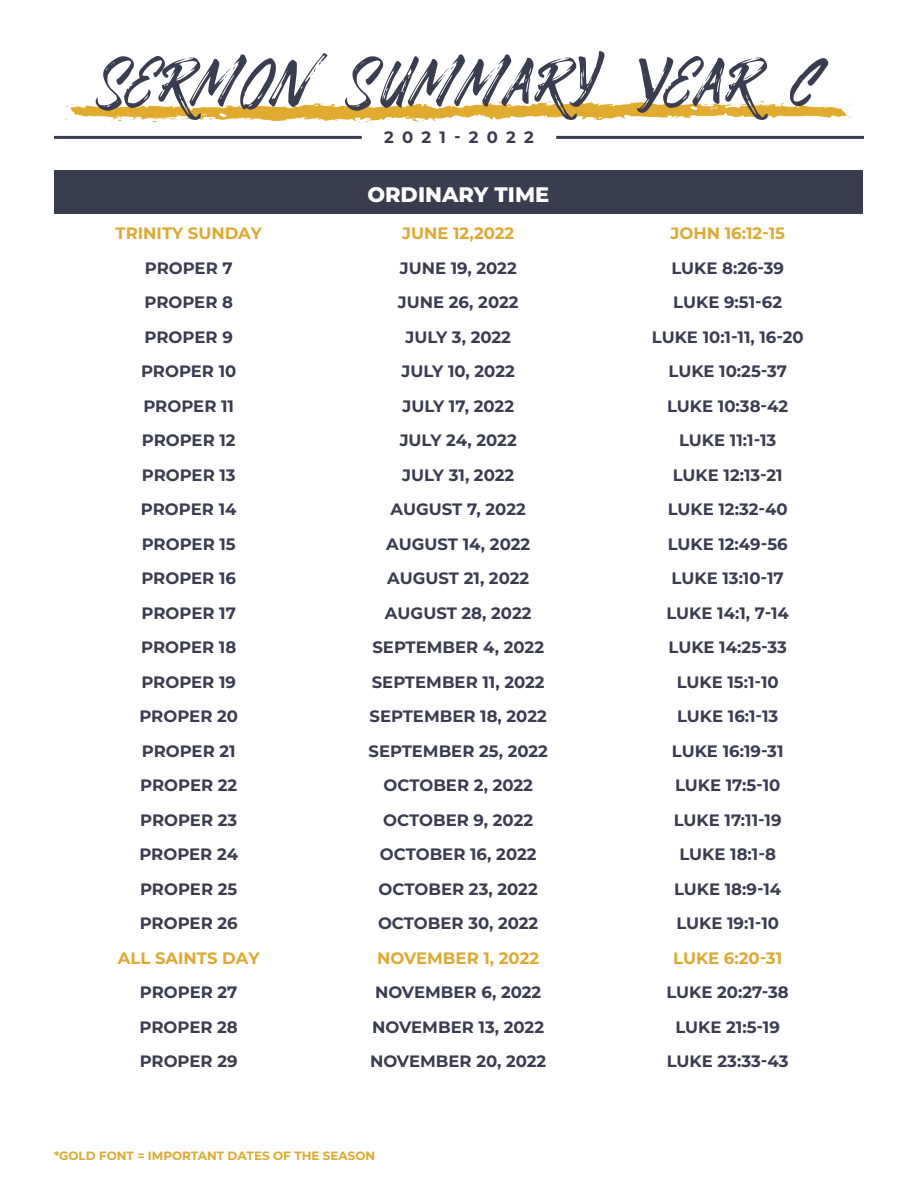
<style>
.page{position:relative;width:918px;height:1188px;background:#fff}
.page>*{position:absolute;margin:0;border:0;box-sizing:border-box;transform-origin:0 0}
.t1{font:78px "DABRUSH";color:#393d4f}
.t2{font:800 21px "GCI";color:#fff}
.t3{font:700 16.5px "GCI";color:#393d4f}
.t4{font:700 16.5px "GCI";color:#dfa92f}
.t5{font:700 16.5px "GCI";letter-spacing:.5em;color:#393d4f}
.t6{font:700 12px "GCI";color:#dfa92f}
</style>
<div class="page">
<div style="left:54px;top:170px;width:808px;height:44px;background:#393d4f"></div>
<img style="left:65px;top:100px;width:786px;height:23px">
<hr style="left:54px;top:136px;width:308px;height:3px;background:#393d4f">
<hr style="left:556px;top:136px;width:308px;height:3px;background:#393d4f">
<h1 class="t1" style="left:97px;top:49px;width:726px">SERMON SUMMARY YEAR C</h1>
<p class="t5" style="left:384px;top:125px;width:151px">2021-2022</p>
<p class="t2" style="left:367px;top:179px;width:183px">ORDINARY TIME</p>
<p class="t4" style="left:116px;top:221px;width:148px">TRINITY SUNDAY</p>
<p class="t4" style="left:402px;top:221px;width:114px">JUNE 12,2022</p>
<p class="t4" style="left:671px;top:221px;width:116px">JOHN 16:12-15</p>
<p class="t3" style="left:145px;top:256px;width:89px">PROPER 7</p>
<p class="t3" style="left:400px;top:256px;width:119px">JUNE 19, 2022</p>
<p class="t3" style="left:671px;top:256px;width:114px">LUKE 8:26-39</p>
<p class="t3" style="left:144px;top:290px;width:90px">PROPER 8</p>
<p class="t3" style="left:398px;top:290px;width:122px">JUNE 26, 2022</p>
<p class="t3" style="left:673px;top:290px;width:110px">LUKE 9:51-62</p>
<p class="t3" style="left:145px;top:325px;width:90px">PROPER 9</p>
<p class="t3" style="left:405px;top:325px;width:107px">JULY 3, 2022</p>
<p class="t3" style="left:652px;top:325px;width:153px">LUKE 10:1-11, 16-20</p>
<p class="t3" style="left:141px;top:359px;width:97px">PROPER 10</p>
<p class="t3" style="left:402px;top:359px;width:115px">JULY 10, 2022</p>
<p class="t3" style="left:669px;top:359px;width:120px">LUKE 10:25-37</p>
<p class="t3" style="left:143px;top:394px;width:92px">PROPER 11</p>
<p class="t3" style="left:402px;top:394px;width:113px">JULY 17, 2022</p>
<p class="t3" style="left:667px;top:394px;width:123px">LUKE 10:38-42</p>
<p class="t3" style="left:142px;top:428px;width:95px">PROPER 12</p>
<p class="t3" style="left:400px;top:428px;width:119px">JULY 24, 2022</p>
<p class="t3" style="left:679px;top:428px;width:99px">LUKE 11:1-13</p>
<p class="t3" style="left:142px;top:463px;width:95px">PROPER 13</p>
<p class="t3" style="left:402px;top:463px;width:114px">JULY 31, 2022</p>
<p class="t3" style="left:673px;top:463px;width:111px">LUKE 12:13-21</p>
<p class="t3" style="left:141px;top:497px;width:97px">PROPER 14</p>
<p class="t3" style="left:391px;top:497px;width:137px">AUGUST 7, 2022</p>
<p class="t3" style="left:668px;top:497px;width:121px">LUKE 12:32-40</p>
<p class="t3" style="left:142px;top:532px;width:96px">PROPER 15</p>
<p class="t3" style="left:386px;top:532px;width:146px">AUGUST 14, 2022</p>
<p class="t3" style="left:668px;top:532px;width:122px">LUKE 12:49-56</p>
<p class="t3" style="left:141px;top:566px;width:96px">PROPER 16</p>
<p class="t3" style="left:387px;top:566px;width:144px">AUGUST 21, 2022</p>
<p class="t3" style="left:672px;top:566px;width:114px">LUKE 13:10-17</p>
<p class="t3" style="left:142px;top:601px;width:96px">PROPER 17</p>
<p class="t3" style="left:385px;top:601px;width:148px">AUGUST 28, 2022</p>
<p class="t3" style="left:666px;top:601px;width:124px">LUKE 14:1, 7-14</p>
<p class="t3" style="left:141px;top:635px;width:97px">PROPER 18</p>
<p class="t3" style="left:372px;top:635px;width:173px">SEPTEMBER 4, 2022</p>
<p class="t3" style="left:669px;top:635px;width:120px">LUKE 14:25-33</p>
<p class="t3" style="left:141px;top:670px;width:96px">PROPER 19</p>
<p class="t3" style="left:372px;top:670px;width:174px">SEPTEMBER 11, 2022</p>
<p class="t3" style="left:677px;top:670px;width:103px">LUKE 15:1-10</p>
<p class="t3" style="left:139px;top:704px;width:100px">PROPER 20</p>
<p class="t3" style="left:370px;top:704px;width:179px">SEPTEMBER 18, 2022</p>
<p class="t3" style="left:677px;top:704px;width:103px">LUKE 16:1-13</p>
<p class="t3" style="left:142px;top:739px;width:95px">PROPER 21</p>
<p class="t3" style="left:368px;top:739px;width:181px">SEPTEMBER 25, 2022</p>
<p class="t3" style="left:672px;top:739px;width:113px">LUKE 16:19-31</p>
<p class="t3" style="left:140px;top:773px;width:99px">PROPER 22</p>
<p class="t3" style="left:383px;top:773px;width:151px">OCTOBER 2, 2022</p>
<p class="t3" style="left:675px;top:773px;width:107px">LUKE 17:5-10</p>
<p class="t3" style="left:140px;top:808px;width:99px">PROPER 23</p>
<p class="t3" style="left:383px;top:808px;width:151px">OCTOBER 9, 2022</p>
<p class="t3" style="left:674px;top:808px;width:109px">LUKE 17:11-19</p>
<p class="t3" style="left:139px;top:842px;width:100px">PROPER 24</p>
<p class="t3" style="left:380px;top:842px;width:158px">OCTOBER 16, 2022</p>
<p class="t3" style="left:679px;top:842px;width:98px">LUKE 18:1-8</p>
<p class="t3" style="left:140px;top:877px;width:99px">PROPER 25</p>
<p class="t3" style="left:379px;top:877px;width:161px">OCTOBER 23, 2022</p>
<p class="t3" style="left:674px;top:877px;width:109px">LUKE 18:9-14</p>
<p class="t3" style="left:140px;top:911px;width:99px">PROPER 26</p>
<p class="t3" style="left:378px;top:911px;width:162px">OCTOBER 30, 2022</p>
<p class="t3" style="left:676px;top:911px;width:104px">LUKE 19:1-10</p>
<p class="t4" style="left:118px;top:946px;width:143px">ALL SAINTS DAY</p>
<p class="t4" style="left:377px;top:946px;width:163px">NOVEMBER 1, 2022</p>
<p class="t4" style="left:673px;top:946px;width:111px">LUKE 6:20-31</p>
<p class="t3" style="left:140px;top:980px;width:99px">PROPER 27</p>
<p class="t3" style="left:375px;top:980px;width:168px">NOVEMBER 6, 2022</p>
<p class="t3" style="left:666px;top:980px;width:124px">LUKE 20:27-38</p>
<p class="t3" style="left:140px;top:1015px;width:100px">PROPER 28</p>
<p class="t3" style="left:372px;top:1015px;width:173px">NOVEMBER 13, 2022</p>
<p class="t3" style="left:675px;top:1015px;width:106px">LUKE 21:5-19</p>
<p class="t3" style="left:140px;top:1049px;width:99px">PROPER 29</p>
<p class="t3" style="left:370px;top:1049px;width:178px">NOVEMBER 20, 2022</p>
<p class="t3" style="left:667px;top:1049px;width:123px">LUKE 23:33-43</p>
<p class="t6" style="left:54px;top:1147px;width:323px">*GOLD FONT = IMPORTANT DATES OF THE SEASON</p>
</div>
